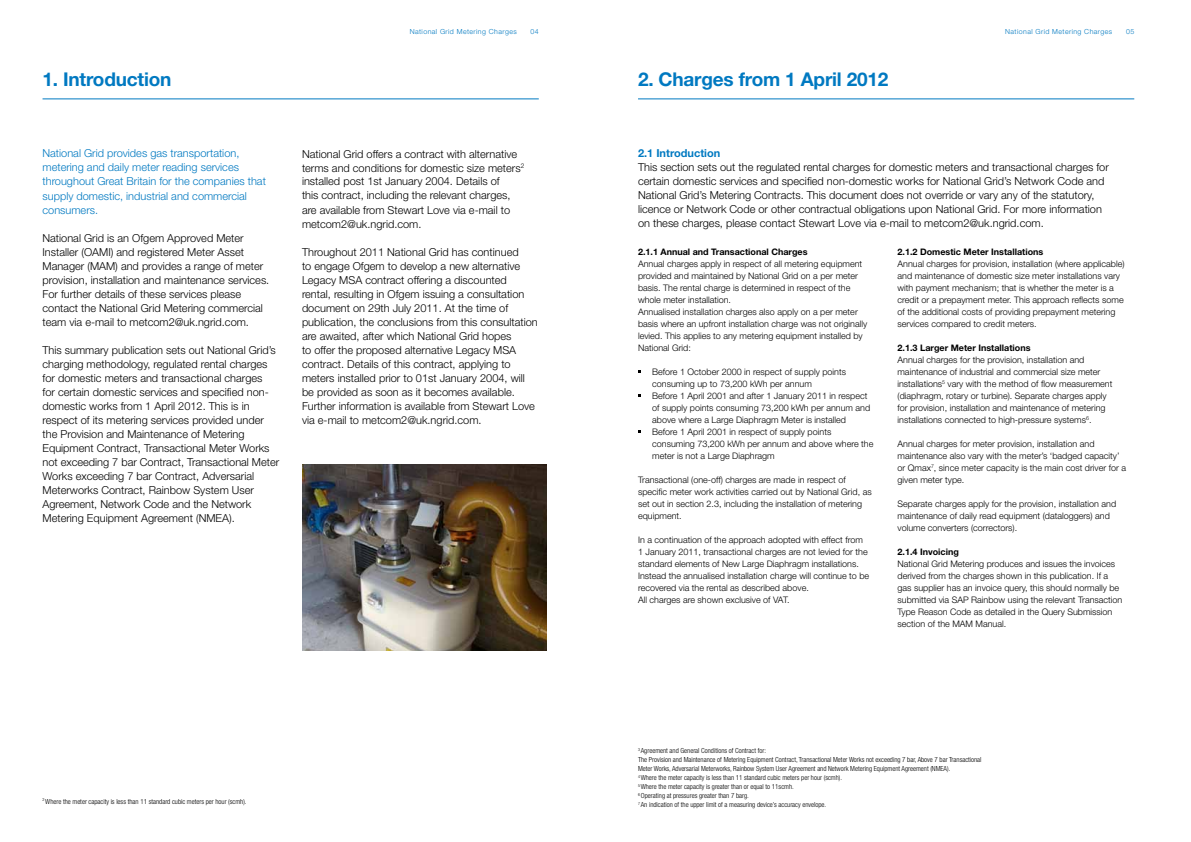
<style>
.page{position:relative;width:1191px;height:842px;background:#fff}
.page>*{position:absolute;margin:0;border:0;box-sizing:border-box;transform-origin:0 0}
.t1{font:700 19px "Helvetica Neue";letter-spacing:-.01em;color:#0079c1}
.t2{font:300 11px/14px "Helvetica Neue";color:#000}
.t3{font:300 11px/14px "Helvetica Neue";color:#0079c1}
.t4{font:700 11px "Helvetica Neue";color:#0079c1}
.t5{font:300 9px/12px "Helvetica Neue";color:#000}
.t6{font:700 9px "Helvetica Neue";color:#000}
.t7{font:300 condensed 7px/9px "Helvetica Neue";color:#000}
.t8{font:300 7px "Helvetica Neue";letter-spacing:.06em;color:#0079c1}
</style>
<div class="page">
<hr style="left:43px;top:98px;width:496px;height:1px;background:#0079c1">
<hr style="left:638px;top:98px;width:496px;height:1px;background:#0079c1">
<img style="left:302px;top:465px;width:244px;height:186px">
<p class="t8" style="left:410px;top:27px;width:108px">National Grid Metering Charges</p>
<p class="t8" style="left:530px;top:27px;width:10px">04</p>
<p class="t8" style="left:1005px;top:27px;width:108px">National Grid Metering Charges</p>
<p class="t8" style="left:1126px;top:27px;width:10px">05</p>
<h1 class="t1" style="left:43px;top:67px;width:130px">1. Introduction</h1>
<h1 class="t1" style="left:638px;top:67px;width:252px">2. Charges from 1 April 2012</h1>
<p class="t3" style="left:43px;top:146px;width:225px">National Grid provides gas transportation, metering and daily meter reading services throughout Great Britain for the companies that supply domestic, industrial and commercial consumers.</p>
<p class="t2" style="left:43px;top:230px;width:228px">National Grid is an Ofgem Approved Meter Installer (OAMI) and registered Meter Asset Manager (MAM) and provides a range of meter provision, installation and maintenance services.<br>For further details of these services please contact the National Grid Metering commercial team via e-mail to metcom2@uk.ngrid.com.</p>
<p class="t2" style="left:43px;top:342px;width:238px">This summary publication sets out National Grid’s charging methodology, regulated rental charges for domestic meters and transactional charges<br>for certain domestic services and specified non&shy;domestic works from 1 April 2012. This is in respect of its metering services provided under the Provision and Maintenance of Metering Equipment Contract, Transactional Meter Works not exceeding 7 bar Contract, Transactional Meter Works exceeding 7 bar Contract, Adversarial Meterworks Contract, Rainbow System User Agreement, Network Code and the Network Metering Equipment Agreement (NMEA).</p>
<p class="t2" style="left:302px;top:146px;width:224px">National Grid offers a contract with alternative terms and conditions for domestic size meters<sup>2 </sup>installed post 1st January 2004. Details of<br>this contract, including the relevant charges, are available from Stewart Love via e-mail to metcom2@uk.ngrid.com.</p>
<p class="t2" style="left:302px;top:244px;width:237px">Throughout 2011 National Grid has continued<br>to engage Ofgem to develop a new alternative Legacy MSA contract offering a discounted rental, resulting in Ofgem issuing a consultation document on 29th July 2011. At the time of publication, the conclusions from this consultation are awaited, after which National Grid hopes<br>to offer the proposed alternative Legacy MSA contract. Details of this contract, applying to meters installed prior to 01st January 2004, will be provided as soon as it becomes available.<br>Further information is available from Stewart Love via e-mail to metcom2@uk.ngrid.com.</p>
<p class="t6" style="left:638px;top:246px;width:171px">2.1.1 Annual and Transactional Charges</p>
<p class="t4" style="left:638px;top:147px;width:84px">2.1 Introduction</p>
<p class="t2" style="left:638px;top:160px;width:472px">This section sets out the regulated rental charges for domestic meters and transactional charges for certain domestic services and specified non-domestic works for National Grid’s Network Code and National Grid’s Metering Contracts. This document does not override or vary any of the statutory, licence or Network Code or other contractual obligations upon National Grid. For more information on these charges, please contact Stewart Love via e-mail to metcom2@uk.ngrid.com.</p>
<p class="t6" style="left:897px;top:246px;width:147px">2.1.2 Domestic Meter Installations</p>
<p class="t5" style="left:897px;top:258px;width:229px">Annual charges for provision, installation (where applicable) and maintenance of domestic size meter installations vary with payment mechanism; that is whether the meter is a credit or a prepayment meter. This approach reflects some of the additional costs of providing prepayment metering services compared to credit meters.</p>
<p class="t6" style="left:897px;top:342px;width:134px">2.1.3 Larger Meter Installations</p>
<p class="t5" style="left:897px;top:354px;width:216px">Annual charges for the provision, installation and maintenance of industrial and commercial size meter installations<sup>5</sup> vary with the method of flow measurement (diaphragm, rotary or turbine). Separate charges apply for provision, installation and maintenance of metering installations connected to high-pressure systems<sup>6</sup>.</p>
<p class="t5" style="left:897px;top:438px;width:230px">Annual charges for meter provision, installation and maintenance also vary with the meter’s ‘badged capacity’ or Qmax<sup>7</sup>, since meter capacity is the main cost driver for a given meter type.</p>
<p class="t5" style="left:897px;top:498px;width:220px">Separate charges apply for the provision, installation and maintenance of daily read equipment (dataloggers) and volume converters (correctors).</p>
<p class="t6" style="left:897px;top:546px;width:63px">2.1.4 Invoicing</p>
<p class="t5" style="left:897px;top:558px;width:226px">National Grid Metering produces and issues the invoices derived from the charges shown in this publication. If a gas supplier has an invoice query, this should normally be submitted via SAP Rainbow using the relevant Transaction Type Reason Code as detailed in the Query Submission section of the MAM Manual.</p>
<p class="t5" style="left:638px;top:258px;width:231px">Annual charges apply in respect of all metering equipment provided and maintained by National Grid on a per meter basis. The rental charge is determined in respect of the whole meter installation.<br>Annualised installation charges also apply on a per meter basis where an upfront installation charge was not originally levied. This applies to any metering equipment installed by National Grid:</p>
<p class="t5" style="left:652px;top:366px;width:223px">Before 1 October 2000 in respect of supply points consuming up to 73,200 kWh per annum<br>Before 1 April 2001 and after 1 January 2011 in respect of supply points consuming 73,200 kWh per annum and above where a Large Diaphragm Meter is installed Before 1 April 2001 in respect of supply points consuming 73,200 kWh per annum and above where the meter is not a Large Diaphragm</p>
<p class="t5" style="left:638px;top:474px;width:235px">Transactional (one-off) charges are made in respect of specific meter work activities carried out by National Grid, as set out in section 2.3, including the installation of metering equipment.</p>
<p class="t5" style="left:638px;top:534px;width:233px">In a continuation of the approach adopted with effect from 1 January 2011, transactional charges are not levied for the standard elements of New Large Diaphragm installations.<br>Instead the annualised installation charge will continue to be recovered via the rental as described above.<br>All charges are shown exclusive of VAT.</p>
<p class="t7" style="left:43px;top:796px;width:205px"><sup>2</sup> Where the meter capacity is less than 11 standard cubic meters per hour (scmh).</p>
<p class="t7" style="left:638px;top:746px;width:345px"><sup>3</sup> Agreement and General Conditions of Contract for:<br>The Provision and Maintenance of Metering Equipment Contract, Transactional Meter Works not exceeding 7 bar, Above 7 bar Transactional Meter Works, Adversarial Meterworks, Rainbow System User Agreement and Network Metering Equipment Agreement (NMEA).<br><sup>4</sup> Where the meter capacity is less than 11 standard cubic meters per hour (scmh).<br><sup>5</sup> Where the meter capacity is greater than or equal to 11scmh.<br><sup>6</sup> Operating at pressures greater than 7 barg.<br><sup>7</sup> An indication of the upper limit of a measuring device’s accuracy envelope.</p>
</div>
